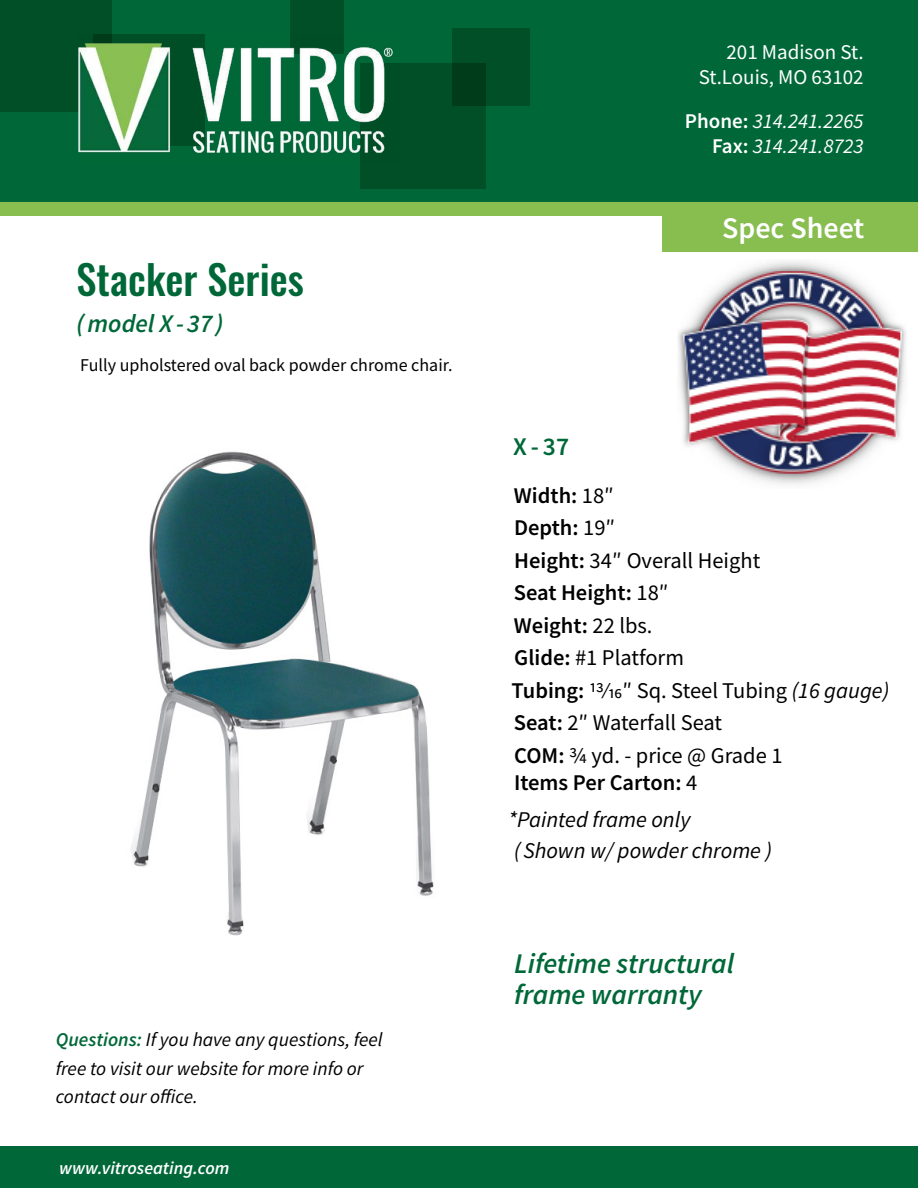
<style>
.page{position:relative;width:918px;height:1188px;background:#fff}
.page>*{position:absolute;margin:0;border:0;box-sizing:border-box;transform-origin:0 0}
.t1{font:500 40.5px "Oswald";color:#006838}
.t2{font:600 30px "Source Sans Pro";color:#fff}
.t3{font:italic 600 28.5px/31.5px "Source Sans Pro";color:#006838}
.t4{font:italic 600 25.5px "Source Sans Pro";color:#006838}
.t5{font:600 25.5px "Source Sans Pro";color:#006838}
.t6{font:22.5px/32.5px "Source Sans Pro";color:#000}
.t7{font:italic 22.5px/37px "Source Sans Pro";color:#000}
.t8{font:italic 21px/25.2px "Source Sans Pro";color:#fff;text-align:right}
.t9{font:21px/25.2px "Source Sans Pro";color:#fff;text-align:right}
.t10{font:italic 19.5px/28.5px "Source Sans Pro";color:#000}
.t11{font:18px "Source Sans Pro";color:#000}
.t12{font:italic 600 18px "Source Sans Pro";color:#fff}
.s1{font-weight:600;color:#006838}
.s2{font-weight:600;font-style:normal}
.s3{font-weight:600}
.s4{font-style:italic}
.s5{font-style:normal}
</style>
<div class="page">
<img style="left:678px;top:261px;width:228px;height:223px">
<div style="left:0;top:0;width:918px;height:205px;background:#006838"></div>
<div style="left:0;top:0;width:112px;height:112px;background:#004f26"></div>
<div style="left:290px;top:0;width:54px;height:54px;background:#004f26"></div>
<div style="left:360px;top:63px;width:126px;height:126px;background:#004f26"></div>
<div style="left:452px;top:29px;width:77px;height:77px;background:linear-gradient(to right,#00421e,#005228)"></div>
<div style="left:0;top:202px;width:918px;height:14px;background:#88bd50"></div>
<div style="left:0;top:1147px;width:918px;height:41px;background:#006838"></div>
<div style="left:662px;top:204px;width:256px;height:48px;background:#88bd50"></div>
<img style="left:78px;top:35px;width:315px;height:118px">
<img style="left:131px;top:451px;width:303px;height:485px">
<h1 class="t1" style="left:76px;top:251px;width:229px">Stacker Series</h1>
<p class="t4" style="left:76px;top:307px;width:149px">( model X - 37 )</p>
<p class="t11" style="left:80px;top:353px;width:374px">Fully upholstered oval back powder chrome chair.</p>
<p class="t10" style="left:56px;top:1025px;width:328px"><span class="s1">Questions:</span> If you have any questions, feel free to visit our website for more info or contact our office.</p>
<p class="t12" style="left:59px;top:1156px;width:172px">www.vitroseating.com</p>
<p class="t9" style="left:699px;top:40px;width:166px">201 Madison St.<br>St.Louis, MO 63102</p>
<p class="t8" style="left:685px;top:108px;width:180px"><span class="s2">Phone:</span> 314.241.2265<br><span class="s2">Fax:</span> 314.241.8723</p>
<h2 class="t2" style="left:722px;top:208px;width:144px">Spec Sheet</h2>
<p class="t5" style="left:513px;top:430px;width:57px">X -37</p>
<p class="t6" style="left:512px;top:479px;width:379px"><span class="s3">Width:</span> 18″<br><span class="s3">Depth:</span> 19″<br><span class="s3">Height:</span> 34″ Overall Height<br><span class="s3">Seat Height:</span> 18″<br><span class="s3">Weight:</span> 22 lbs.<br><span class="s3">Glide:</span> #1 Platform<br><span class="s3">Tubing:</span> 13/16″ Sq. Steel Tubing <span class="s4">(16 gauge)<br></span><span class="s3">Seat:</span> 2″ Waterfall Seat<br><span class="s3">COM:</span> ¾ yd. - price @ Grade 1</p>
<p class="t7" style="left:508px;top:763px;width:191px"><span class="s2">Items Per Carton:</span> <span class="s5">4 </span>*Painted frame only</p>
<p class="t7" style="left:514px;top:832px;width:259px">(Shown w/ powder chrome )</p>
<p class="t3" style="left:514px;top:947px;width:222px">Lifetime structural frame warranty</p>
</div>
